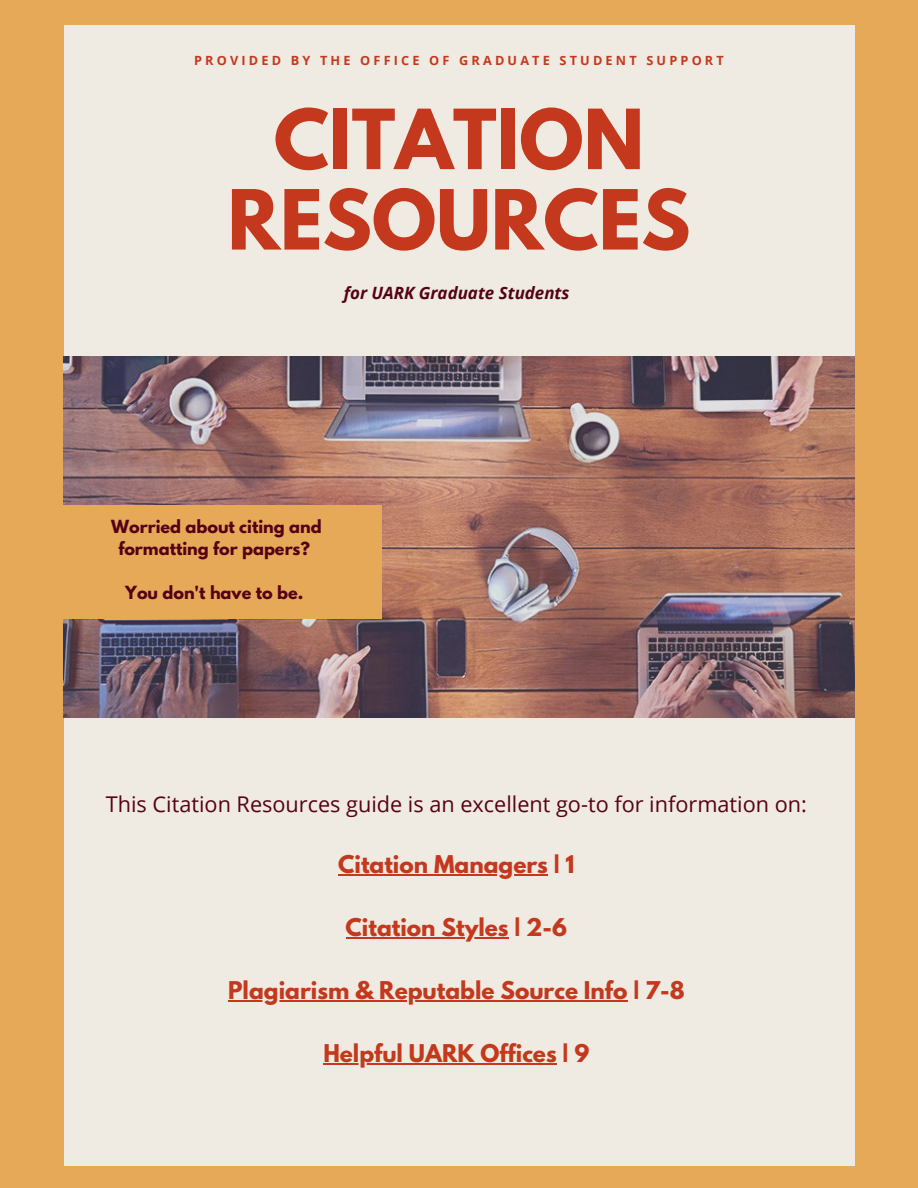
<style>
.page{position:relative;width:918px;height:1188px;background:#e6a958}
.page>*{position:absolute;margin:0;border:0;box-sizing:border-box;transform-origin:0 0}
.t1{font:700 73.35px/80.4px "League Spartan";color:#c4391d;text-align:center}
.t2{font:700 21.75px "League Spartan";color:#c4391d}
.t3{font:21.75px "Open Sans";color:#560216}
.t4{font:italic 700 16.95px "Open Sans";color:#560216}
.t5{font:700 16.05px/21.9px "League Spartan";color:#560216;text-align:center}
.t6{font:700 12.75px "Open Sans";letter-spacing:.25em;color:#c4391d}
</style>
<div class="page">
<div style="left:64px;top:25px;width:791px;height:1141px;background:#efebe2"></div>
<img style="left:63px;top:357px;width:791px;height:361px">
<div style="left:0;top:505px;width:382px;height:114px;background:#e6a958"></div>
<hr style="left:338px;top:874px;width:210px;height:1px;background:#c4391d">
<hr style="left:346px;top:937px;width:163px;height:1px;background:#c4391d">
<hr style="left:228px;top:1000px;width:399px;height:1px;background:#c4391d">
<hr style="left:323px;top:1063px;width:234px;height:1px;background:#c4391d">
<p class="t6" style="left:194px;top:52px;width:531px">PROVIDED BY THE OFFICE OF GRADUATE STUDENT SUPPORT</p>
<p class="t1" style="left:228px;top:109px;width:464px">CITATION<br>RESOURCES</p>
<p class="t4" style="left:344px;top:281px;width:227px">for UARK Graduate Students</p>
<p class="t5" style="left:111px;top:517px;width:212px">Worried about citing and formatting for papers?</p>
<p class="t5" style="left:125px;top:583px;width:180px">You don't have to be.</p>
<p class="t3" style="left:106px;top:789px;width:703px">This Citation Resources guide is an excellent go-to for information on:</p>
<p class="t2" style="left:338px;top:853px;width:238px">Citation Managers | 1</p>
<p class="t2" style="left:346px;top:916px;width:223px">Citation Styles | 2-6</p>
<p class="t2" style="left:228px;top:979px;width:458px">Plagiarism &amp; Reputable Source Info | 7-8</p>
<p class="t2" style="left:323px;top:1042px;width:268px">Helpful UARK Offices | 9</p>
</div>
